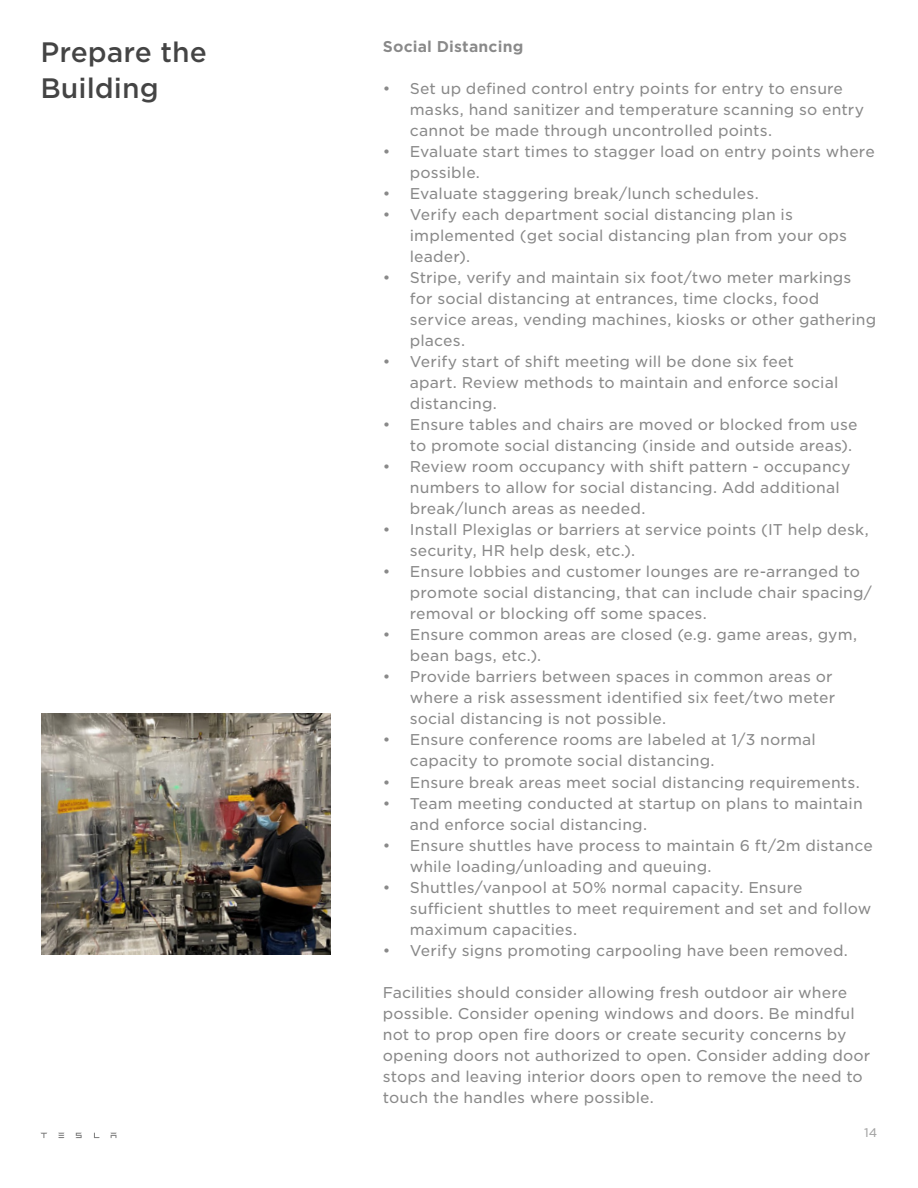
<style>
.page{position:relative;width:918px;height:1188px;background:#fff}
.page>*{position:absolute;margin:0;border:0;box-sizing:border-box;transform-origin:0 0}
.t1{font:500 27px/36px "Gotham S Sm";color:#444}
.t2{font:15px/21px "Gotham S Sm";letter-spacing:.01em;color:#898989}
.t3{font:700 15px "Gotham S Sm";letter-spacing:.01em;color:#898989}
.t4{font:12px "Gotham S Sm";color:#a4a4a4}
</style>
<div class="page">
<svg style="left:40px;top:1133px;width:7px;height:5px"></svg>
<svg style="left:75px;top:1133px;width:7px;height:5px"></svg>
<svg style="left:58px;top:1133px;width:6px;height:5px"></svg>
<svg style="left:110px;top:1133px;width:7px;height:5px"></svg>
<img style="left:41px;top:713px;width:290px;height:242px">
<h1 class="t1" style="left:40px;top:34px;width:168px">Prepare the<br>Building</h1>
<p class="t3" style="left:383px;top:37px;width:142px">Social Distancing</p>
<p class="t2" style="left:410px;top:78px;width:456px;text-indent:-27px">• Set up defined control entry points for entry to ensure masks, hand sanitizer and temperature scanning so entry cannot be made through uncontrolled points.</p>
<p class="t2" style="left:410px;top:141px;width:466px;text-indent:-27px">• Evaluate start times to stagger load on entry points where possible.</p>
<p class="t2" style="left:383px;top:183px;width:377px">• Evaluate staggering break/lunch schedules.</p>
<p class="t2" style="left:410px;top:204px;width:439px;text-indent:-27px">• Verify each department social distancing plan is implemented (get social distancing plan from your ops leader).</p>
<p class="t2" style="left:410px;top:267px;width:468px;text-indent:-27px">• Stripe, verify and maintain six foot/two meter markings for social distancing at entrances, time clocks, food service areas, vending machines, kiosks or other gathering places.</p>
<p class="t2" style="left:410px;top:351px;width:430px;text-indent:-27px">• Verify start of shift meeting will be done six feet apart. Review methods to maintain and enforce social distancing.</p>
<p class="t2" style="left:410px;top:414px;width:449px;text-indent:-27px">• Ensure tables and chairs are moved or blocked from use to promote social distancing (inside and outside areas).</p>
<p class="t2" style="left:410px;top:456px;width:442px;text-indent:-27px">• Review room occupancy with shift pattern - occupancy numbers to allow for social distancing. Add additional break/lunch areas as needed.</p>
<p class="t2" style="left:410px;top:519px;width:460px;text-indent:-27px">• Install Plexiglas or barriers at service points (IT help desk, security, HR help desk, etc.).</p>
<p class="t2" style="left:410px;top:561px;width:463px;text-indent:-27px">• Ensure lobbies and customer lounges are re-arranged to promote social distancing, that can include chair spacing/ removal or blocking off some spaces.</p>
<p class="t2" style="left:410px;top:624px;width:449px;text-indent:-27px">• Ensure common areas are closed (e.g. game areas, gym, bean bags, etc.).</p>
<p class="t2" style="left:410px;top:666px;width:427px;text-indent:-27px">• Provide barriers between spaces in common areas or where a risk assessment identified six feet/two meter social distancing is not possible.</p>
<p class="t2" style="left:410px;top:729px;width:408px;text-indent:-27px">• Ensure conference rooms are labeled at 1/3 normal capacity to promote social distancing.</p>
<p class="t2" style="left:383px;top:771px;width:479px">• Ensure break areas meet social distancing requirements.</p>
<p class="t2" style="left:410px;top:792px;width:454px;text-indent:-27px">• Team meeting conducted at startup on plans to maintain and enforce social distancing.</p>
<p class="t2" style="left:410px;top:834px;width:464px;text-indent:-27px">• Ensure shuttles have process to maintain 6 ft/2m distance while loading/unloading and queuing.</p>
<p class="t2" style="left:410px;top:876px;width:463px;text-indent:-27px">• Shuttles/vanpool at 50% normal capacity. Ensure sufficient shuttles to meet requirement and set and follow maximum capacities.</p>
<p class="t2" style="left:383px;top:939px;width:467px">• Verify signs promoting carpooling have been removed.</p>
<p class="t2" style="left:383px;top:981px;width:489px">Facilities should consider allowing fresh outdoor air where possible. Consider opening windows and doors. Be mindful not to prop open fire doors or create security concerns by opening doors not authorized to open. Consider adding door stops and leaving interior doors open to remove the need to touch the handles where possible.</p>
<p class="t4" style="left:864px;top:1124px;width:15px">14</p>
</div>
